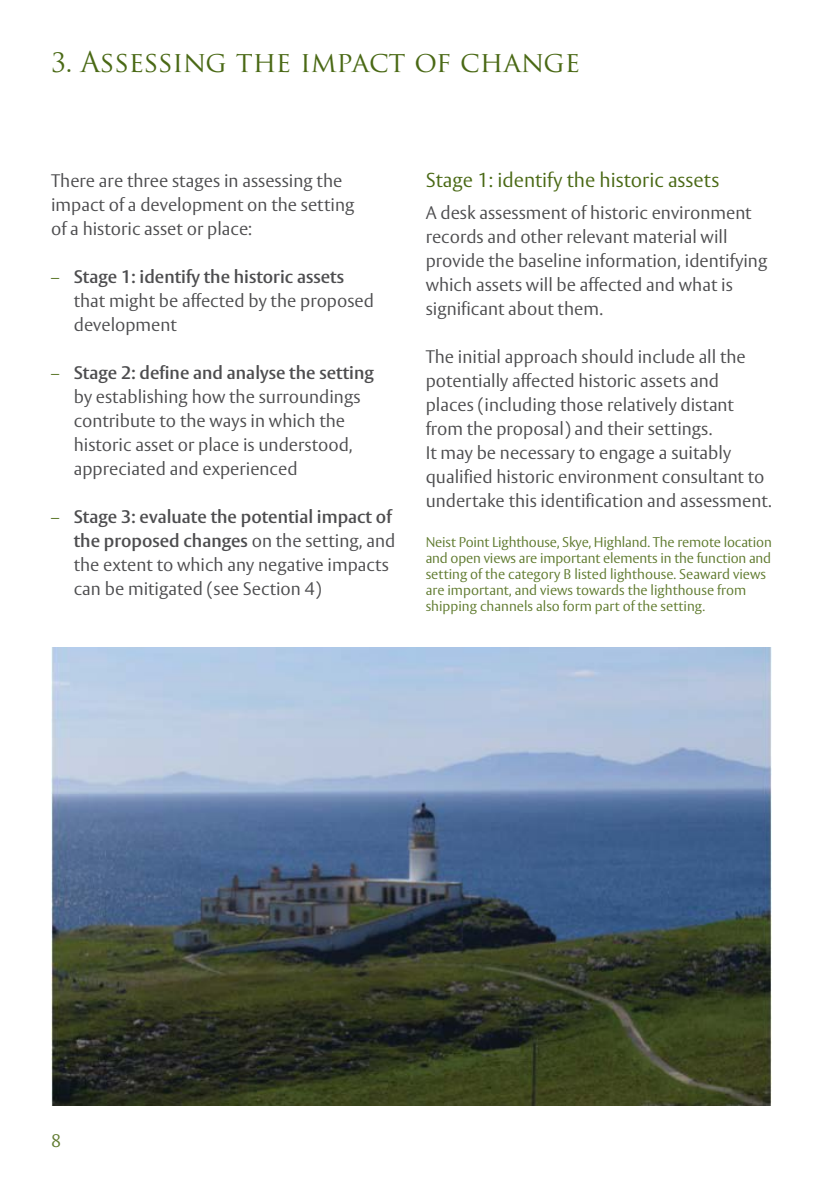
<style>
.page{position:relative;width:840px;height:1191px;background:#fff}
.page>*{position:absolute;margin:0;border:0;box-sizing:border-box;transform-origin:0 0}
.t1{font:28px "Trajan Pro";letter-spacing:-.005em;color:#4a6915}
.t2{font:300 20px "HS Vesta";color:#4a6915}
.t3{font:300 18px/24px "HS Vesta";color:#4d4d4f}
.t4{font:300 18px "HS Vesta";color:#5f7a2e}
.t5{font:300 14px/16px "HS Vesta";color:#5f7a2e}
.s1{font-size:26px}
.s2{color:#5f7a2e}
.s3{font-weight:600}
</style>
<div class="page">
<img style="left:51px;top:647px;width:720px;height:458px">
<h1 class="t1" style="left:51px;top:44px;width:530px"><span class="s1">3.</span> Assessing the impact of change</h1>
<p class="t3" style="left:51px;top:170px;width:305px">There are three stages in assessing the impact of a development on the setting of a historic asset or place:</p>
<p class="t3" style="left:74px;top:266px;width:301px;text-indent:-23px"><span class="s2">–</span> <span class="s3">Stage 1: identify the historic assets </span>that might be affected by the proposed development</p>
<p class="t3" style="left:74px;top:362px;width:301px;text-indent:-23px"><span class="s2">–</span> <span class="s3">Stage 2: define and analyse the setting </span>by establishing how the surroundings contribute to the ways in which the historic asset or place is understood, appreciated and experienced</p>
<p class="t3" style="left:74px;top:506px;width:323px;text-indent:-23px"><span class="s2">–</span> <span class="s3">Stage 3: evaluate the potential impact of the proposed changes</span> on the setting, and the extent to which any negative impacts can be mitigated (see Section 4)</p>
<p class="t2" style="left:425px;top:168px;width:295px">Stage 1: identify the historic assets</p>
<p class="t3" style="left:425px;top:202px;width:343px">A desk assessment of historic environment records and other relevant material will provide the baseline information, identifying which assets will be affected and what is significant about them.</p>
<p class="t3" style="left:425px;top:346px;width:347px">The initial approach should include all the potentially affected historic assets and places (including those relatively distant from the proposal) and their settings.<br>It may be necessary to engage a suitably qualified historic environment consultant to undertake this identification and assessment.</p>
<p class="t5" style="left:425px;top:535px;width:347px">Neist Point Lighthouse, Skye, Highland. The remote location and open views are important elements in the function and setting of the category B listed lighthouse. Seaward views are important, and views towards the lighthouse from shipping channels also form part of the setting.</p>
<p class="t4" style="left:51px;top:1130px;width:12px">8</p>
</div>
